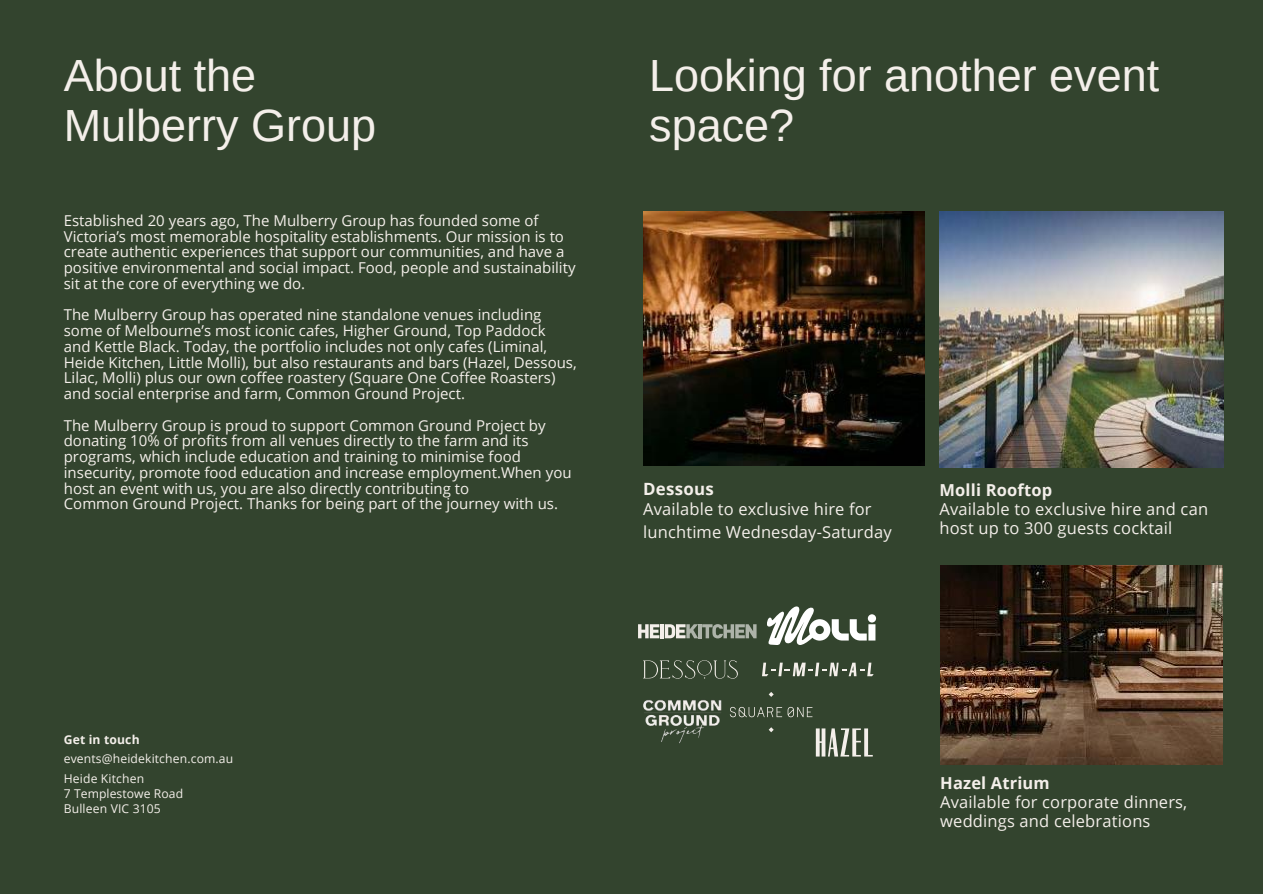
<style>
.page{position:relative;width:1263px;height:894px;background:#fff}
.page>*{position:absolute;margin:0;border:0;box-sizing:border-box;transform-origin:0 0}
.t1{font:45px/49.5px "Arimo";color:#f4efea}
.t2{font:700 16.95px "Open Sans";letter-spacing:.015em;color:#f4efea}
.t3{font:16.5px/19.2px "Open Sans";letter-spacing:.01em;color:#f4efea}
.t4{font:700 16.5px "Open Sans";letter-spacing:.01em;color:#f4efea}
.t5{font:15px/15.8px "Open Sans";color:#f4efea}
.t6{font:12.15px/20.2px "Open Sans";letter-spacing:.01em;color:#f4efea}
.t7{font:700 12.15px "Open Sans";letter-spacing:.01em;color:#f4efea}
</style>
<div class="page">
<div style="left:0;top:0;width:1263px;height:893px;background:#33442e"></div>
<img style="left:643px;top:211px;width:281px;height:255px">
<img style="left:939px;top:211px;width:284px;height:256px">
<img style="left:940px;top:565px;width:283px;height:198px">
<svg style="left:638px;top:624px;width:21px;height:14px"></svg>
<hr style="left:660px;top:624px;width:4px;height:14px;background:#f4efea">
<svg style="left:665px;top:624px;width:92px;height:14px"></svg>
<img style="left:643px;top:700px;width:79px;height:44px">
<svg style="left:643px;top:660px;width:95px;height:18px"></svg>
<svg style="left:816px;top:728px;width:57px;height:28px"></svg>
<svg style="left:769px;top:692px;width:5px;height:4px"></svg>
<svg style="left:769px;top:727px;width:5px;height:5px"></svg>
<svg style="left:788px;top:706px;width:24px;height:11px"></svg>
<svg style="left:730px;top:706px;width:52px;height:11px"></svg>
<svg style="left:762px;top:662px;width:112px;height:14px"></svg>
<svg style="left:767px;top:606px;width:109px;height:38px"></svg>
<h1 class="t1" style="left:64px;top:51px;width:314px">About the<br>Mulberry Group</h1>
<h1 class="t1" style="left:649px;top:51px;width:512px">Looking for another event space?</h1>
<p class="t5" style="left:64px;top:212px;width:513px">Established 20 years ago, The Mulberry Group has founded some of Victoria’s most memorable hospitality establishments. Our mission is to create authentic experiences that support our communities, and have a positive environmental and social impact. Food, people and sustainability sit at the core of everything we do.</p>
<p class="t5" style="left:64px;top:306px;width:514px">The Mulberry Group has operated nine standalone venues including some of Melbourne’s most iconic cafes, Higher Ground, Top Paddock<br>and Kettle Black. Today, the portfolio includes not only cafes (Liminal, Heide Kitchen, Little Molli), but also restaurants and bars (Hazel, Dessous, Lilac, Molli) plus our own coffee roastery (Square One Coffee Roasters) and social enterprise and farm, Common Ground Project.</p>
<p class="t5" style="left:64px;top:417px;width:509px">The Mulberry Group is proud to support Common Ground Project by donating 10% of profits from all venues directly to the farm and its programs, which include education and training to minimise food insecurity, promote food education and increase employment.When you host an event with us, you are also directly contributing to<br>Common Ground Project. Thanks for being part of the journey with us.</p>
<p class="t2" style="left:643px;top:476px;width:72px">Dessous</p>
<p class="t3" style="left:643px;top:497px;width:250px;line-height:22.5px">Available to exclusive hire for lunchtime Wednesday-Saturday</p>
<p class="t4" style="left:939px;top:478px;width:114px">Molli Rooftop</p>
<p class="t3" style="left:939px;top:498px;width:270px">Available to exclusive hire and can host up to 300 guests cocktail</p>
<p class="t7" style="left:64px;top:731px;width:77px">Get in touch</p>
<p class="t6" style="left:64px;top:747px;width:171px">events@heidekitchen.com.au<br>Heide Kitchen</p>
<p class="t6" style="left:64px;top:785px;width:121px;line-height:15.1px">7 Templestowe Road<br>Bulleen VIC 3105</p>
<p class="t4" style="left:940px;top:771px;width:111px">Hazel Atrium</p>
<p class="t3" style="left:940px;top:792px;width:249px">Available for corporate dinners, weddings and celebrations</p>
</div>
